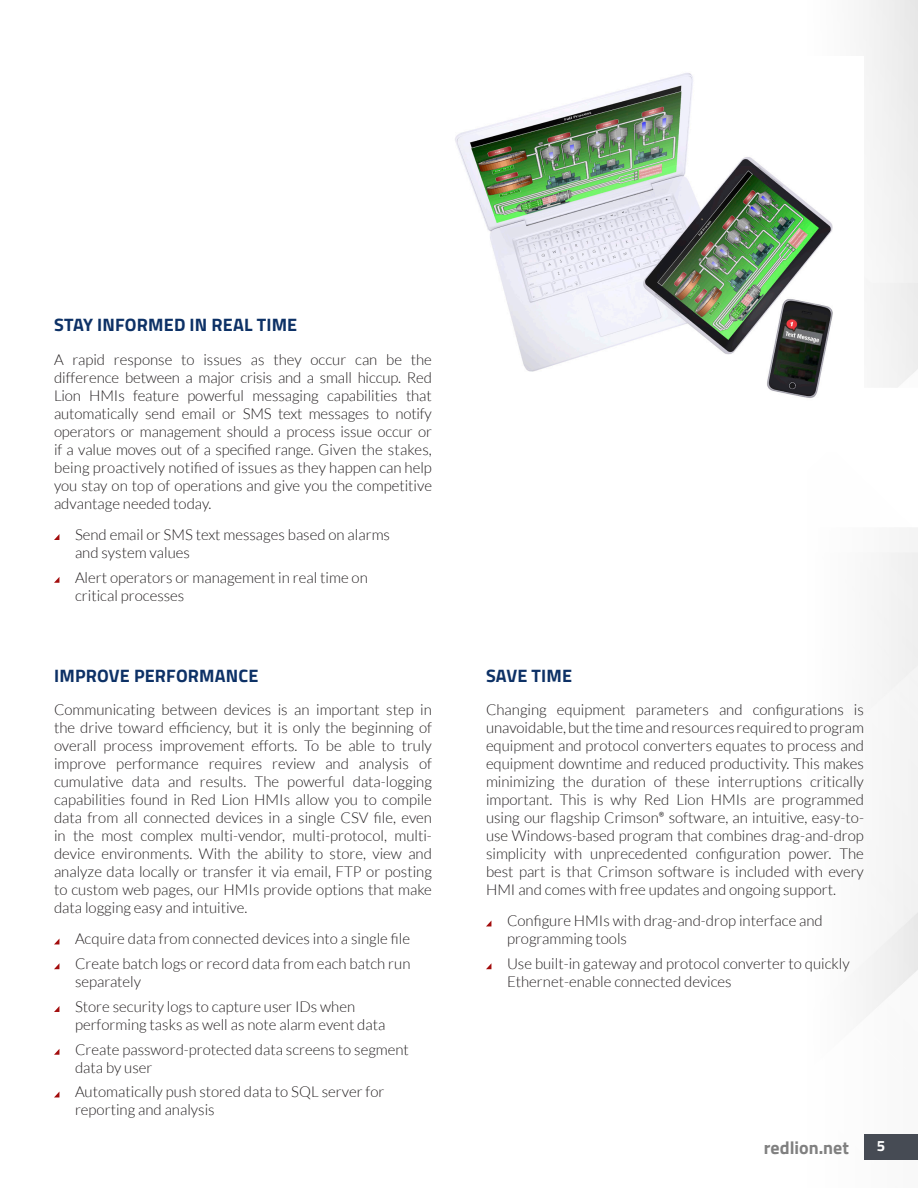
<style>
.page{position:relative;width:918px;height:1188px;background:#fff}
.page>*{position:absolute;margin:0;border:0;box-sizing:border-box;transform-origin:0 0}
.Body_Paragraph_Heade{font:700 18px "Titillium Web";letter-spacing:.01em;color:#0d3166}
.t1{font:700 18px "Titillium Web";color:#808080}
.Body_Paragraph{font:300 15px/18px "Lato";color:#231f20;text-align:justify}
.Body_Paragraph_-_Lis{font:300 15px/18px "Lato";color:#231f20}
.t2{font:700 15px "Titillium Web";color:#fff}
</style>
<div class="page">
<div style="left:864px;top:1134px;width:54px;height:26px;background:#464b54"></div>
<svg style="left:54px;top:939px;width:5px;height:5px"></svg>
<svg style="left:54px;top:964px;width:5px;height:5px"></svg>
<svg style="left:54px;top:1006px;width:5px;height:6px"></svg>
<svg style="left:54px;top:1049px;width:5px;height:6px"></svg>
<svg style="left:54px;top:1092px;width:5px;height:5px"></svg>
<svg style="left:486px;top:921px;width:5px;height:5px"></svg>
<svg style="left:486px;top:964px;width:5px;height:5px"></svg>
<svg style="left:54px;top:534px;width:5px;height:6px"></svg>
<svg style="left:54px;top:577px;width:5px;height:6px"></svg>
<img style="left:455px;top:73px;width:378px;height:325px">
<p class="Body_Paragraph_Heade" style="left:54px;top:311px;width:245px">STAY INFORMED IN REAL TIME</p>
<p class="Body_Paragraph" style="left:54px;top:350px;width:380px">A rapid response to issues as they occur can be the difference between a major crisis and a small hiccup. Red Lion HMIs feature powerful messaging capabilities that automatically send email or SMS text messages to notify operators or management should a process issue occur or if a value moves out of a specified range. Given the stakes, being proactively notified of issues as they happen can help you stay on top of operations and give you the competitive advantage needed today.</p>
<p class="Body_Paragraph_-_Lis" style="left:75px;top:526px;width:317px">Send email or SMS text messages based on alarms and system values</p>
<p class="Body_Paragraph_-_Lis" style="left:75px;top:568px;width:294px">Alert operators or management in real time on critical processes</p>
<p class="Body_Paragraph_Heade" style="left:54px;top:662px;width:206px">IMPROVE PERFORMANCE</p>
<p class="Body_Paragraph_Heade" style="left:486px;top:662px;width:88px">SAVE TIME</p>
<p class="Body_Paragraph" style="left:54px;top:701px;width:380px">Communicating between devices is an important step in the drive toward efficiency, but it is only the beginning of overall process improvement efforts. To be able to truly improve performance requires review and analysis of cumulative data and results. The powerful data-logging capabilities found in Red Lion HMIs allow you to compile data from all connected devices in a single CSV file, even in the most complex multi-vendor, multi-protocol, multi&shy;device environments. With the ability to store, view and analyze data locally or transfer it via email, FTP or posting to custom web pages, our HMIs provide options that make data logging easy and intuitive.</p>
<p class="Body_Paragraph_-_Lis" style="left:75px;top:930px;width:337px">Acquire data from connected devices into a single file</p>
<p class="Body_Paragraph_-_Lis" style="left:75px;top:955px;width:337px">Create batch logs or record data from each batch run separately</p>
<p class="Body_Paragraph_-_Lis" style="left:75px;top:998px;width:312px">Store security logs to capture user IDs when performing tasks as well as note alarm event data</p>
<p class="Body_Paragraph_-_Lis" style="left:75px;top:1040px;width:335px">Create password-protected data screens to segment data by user</p>
<p class="Body_Paragraph_-_Lis" style="left:75px;top:1083px;width:311px">Automatically push stored data to SQL server for reporting and analysis</p>
<p class="Body_Paragraph" style="left:486px;top:701px;width:379px">Changing equipment parameters and configurations is unavoidable, but the time and resources required to program equipment and protocol converters equates to process and equipment downtime and reduced productivity. This makes minimizing the duration of these interruptions critically important. This is why Red Lion HMIs are programmed using our flagship Crimson<sup>®</sup> software, an intuitive, easy-to&shy;use Windows-based program that combines drag-and-drop simplicity with unprecedented configuration power. The best part is that Crimson software is included with every HMI and comes with free updates and ongoing support.</p>
<p class="Body_Paragraph_-_Lis" style="left:507px;top:912px;width:317px">Configure HMIs with drag-and-drop interface and programming tools</p>
<p class="Body_Paragraph_-_Lis" style="left:507px;top:955px;width:344px">Use built-in gateway and protocol converter to quickly<br>Ethernet-enable connected devices</p>
<p class="t1" style="left:764px;top:1134px;width:87px">redlion.net</p>
<p class="t2" style="left:877px;top:1134px;width:10px">5</p>
</div>
